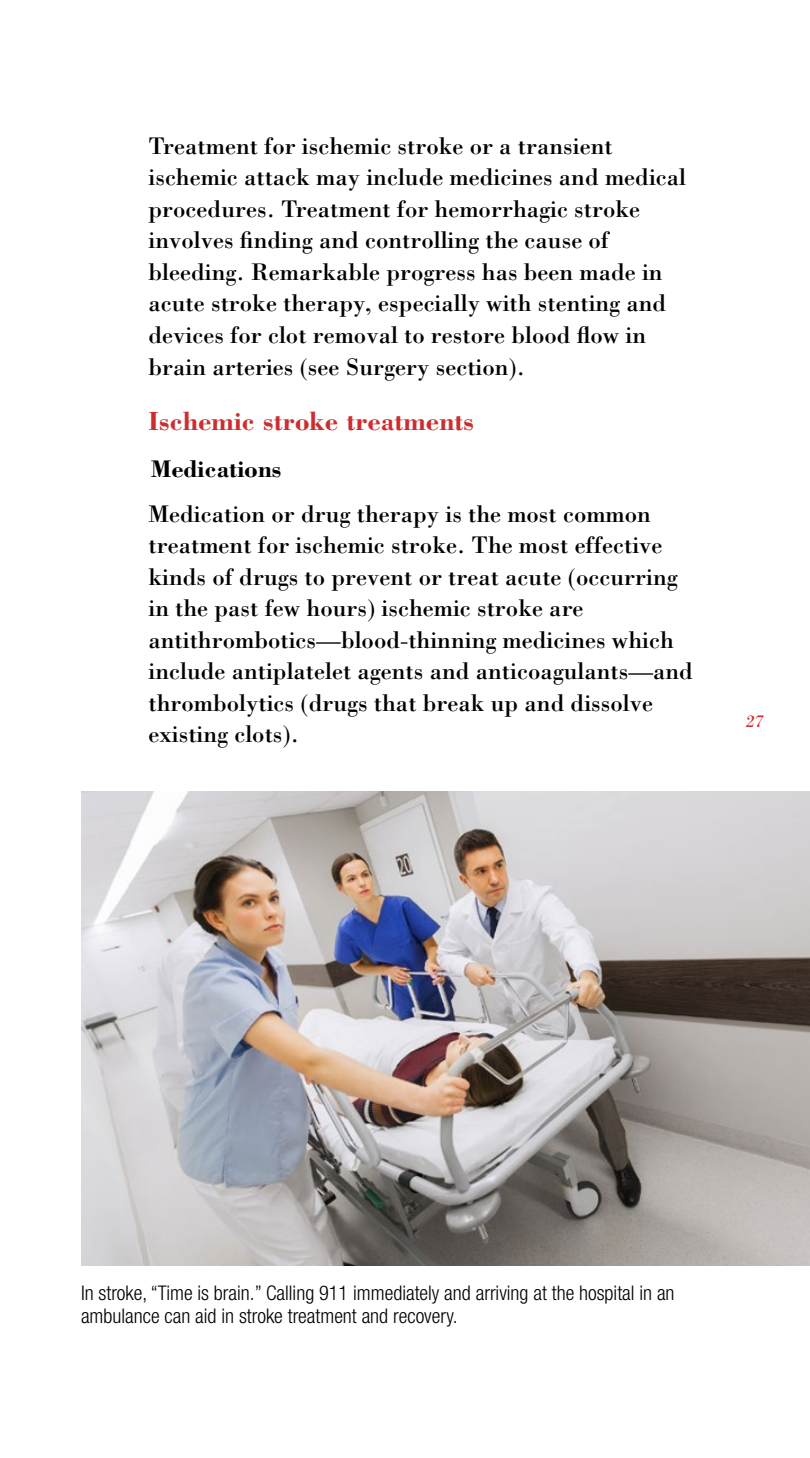
<style>
.page{position:relative;width:810px;height:1458px;background:#fff}
.page>*{position:absolute;margin:0;border:0;box-sizing:border-box;transform-origin:0 0}
.t1{font:700 27px "Bodoni";color:#ce2d30}
.t2{font:24.75px/31.5px "Bodoni";color:#000}
.t3{font:700 24.75px "Bodoni";color:#000}
.t4{font:300 condensed 20.25px/22.5px "Helvetica Neue LT Std";color:#000}
.t5{font:italic 18px "Bodoni";color:#ce2d30}
</style>
<div class="page">
<img style="left:81px;top:792px;width:729px;height:473px">
<p class="t2" style="left:148px;top:129px;width:539px">Treatment for ischemic stroke or a transient ischemic attack may include medicines and medical procedures. Treatment for hemorrhagic stroke involves finding and controlling the cause of bleeding. Remarkable progress has been made in acute stroke therapy, especially with stenting and devices for clot removal to restore blood flow in brain arteries (see Surgery section).</p>
<h3 class="t1" style="left:148px;top:404px;width:327px">Ischemic stroke treatments</h3>
<h4 class="t3" style="left:151px;top:453px;width:132px">Medications</h4>
<p class="t2" style="left:148px;top:497px;width:546px">Medication or drug therapy is the most common treatment for ischemic stroke. The most effective kinds of drugs to prevent or treat acute (occurring in the past few hours) ischemic stroke are antithrombotics—blood-thinning medicines which include antiplatelet agents and anticoagulants—and thrombolytics (drugs that break up and dissolve existing clots).</p>
<p class="t5" style="left:746px;top:710px;width:19px">27</p>
<p class="t4" style="left:81px;top:1282px;width:595px">In stroke, “Time is brain.” Calling 911 immediately and arriving at the hospital in an ambulance can aid in stroke treatment and recovery.</p>
</div>
